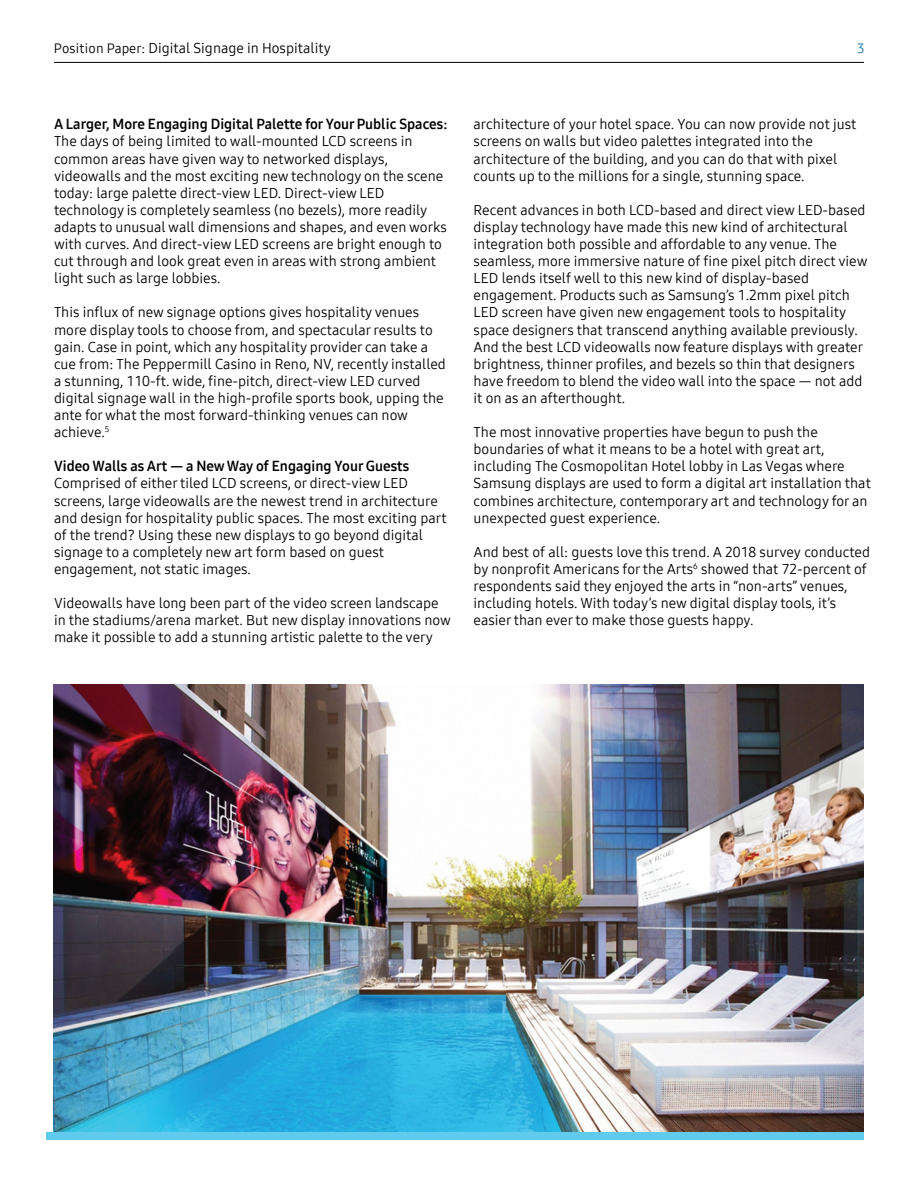
<style>
.page{position:relative;width:918px;height:1188px;background:#fff}
.page>*{position:absolute;margin:0;border:0;box-sizing:border-box;transform-origin:0 0}
.t1{font:14.25px/17.1px "Samsung One UI Latin 400";color:#000}
.t2{font:14.25px "Samsung One UI Latin 700";color:#000}
.t3{font:13.5px "Samsung One UI Latin 400";color:#1773a6}
.s1{font-size:13.5px}
</style>
<div class="page">
<img style="left:54px;top:684px;width:810px;height:448px">
<div style="left:46px;top:1132px;width:818px;height:8px;background:#60cbec"></div>
<hr style="left:54px;top:62px;width:810px;height:1px;background:#000">
<p class="t1" style="left:54px;top:39px;width:279px"><span class="s1">Position Paper:</span> Digital Signage in Hospitality</p>
<p class="t3" style="left:857px;top:39px;width:9px">3</p>
<p class="t2" style="left:54px;top:115px;width:395px">A Larger, More Engaging Digital Palette for Your Public Spaces:</p>
<p class="t1" style="left:54px;top:133px;width:395px">The days of being limited to wall-mounted LCD screens in common areas have given way to networked displays, videowalls and the most exciting new technology on the scene today: large palette direct-view LED. Direct-view LED technology is completely seamless (no bezels), more readily adapts to unusual wall dimensions and shapes, and even works with curves. And direct-view LED screens are bright enough to cut through and look great even in areas with strong ambient light such as large lobbies.</p>
<p class="t1" style="left:54px;top:304px;width:393px">This influx of new signage options gives hospitality venues more display tools to choose from, and spectacular results to gain. Case in point, which any hospitality provider can take a cue from: The Peppermill Casino in Reno, NV, recently installed a stunning, 110-ft. wide, fine-pitch, direct-view LED curved digital signage wall in the high-profile sports book, upping the ante for what the most forward-thinking venues can now achieve.<sup>5</sup></p>
<p class="t2" style="left:54px;top:457px;width:357px">Video Walls as Art — a New Way of Engaging Your Guests</p>
<p class="t1" style="left:54px;top:475px;width:394px">Comprised of either tiled LCD screens, or direct-view LED screens, large videowalls are the newest trend in architecture and design for hospitality public spaces. The most exciting part of the trend? Using these new displays to go beyond digital signage to a completely new art form based on guest engagement, not static images.</p>
<p class="t1" style="left:54px;top:594px;width:398px">Videowalls have long been part of the video screen landscape in the stadiums/arena market. But new display innovations now make it possible to add a stunning artistic palette to the very</p>
<p class="t1" style="left:474px;top:116px;width:385px">architecture of your hotel space. You can now provide not just screens on walls but video palettes integrated into the architecture of the building, and you can do that with pixel counts up to the millions for a single, stunning space.</p>
<p class="t1" style="left:474px;top:201px;width:395px">Recent advances in both LCD-based and direct view LED-based display technology have made this new kind of architectural integration both possible and affordable to any venue. The seamless, more immersive nature of fine pixel pitch direct view LED lends itself well to this new kind of display-based engagement. Products such as Samsung’s 1.2mm pixel pitch LED screen have given new engagement tools to hospitality space designers that transcend anything available previously.<br>And the best LCD videowalls now feature displays with greater brightness, thinner profiles, and bezels so thin that designers have freedom to blend the video wall into the space — not add it on as an afterthought.</p>
<p class="t1" style="left:474px;top:423px;width:399px">The most innovative properties have begun to push the boundaries of what it means to be a hotel with great art, including The Cosmopolitan Hotel lobby in Las Vegas where Samsung displays are used to form a digital art installation that combines architecture, contemporary art and technology for an unexpected guest experience.</p>
<p class="t1" style="left:474px;top:543px;width:398px">And best of all: guests love this trend. A 2018 survey conducted by nonprofit Americans for the Arts<sup>6</sup> showed that 72-percent of respondents said they enjoyed the arts in “non-arts” venues, including hotels. With today’s new digital display tools, it’s easier than ever to make those guests happy.</p>
</div>
